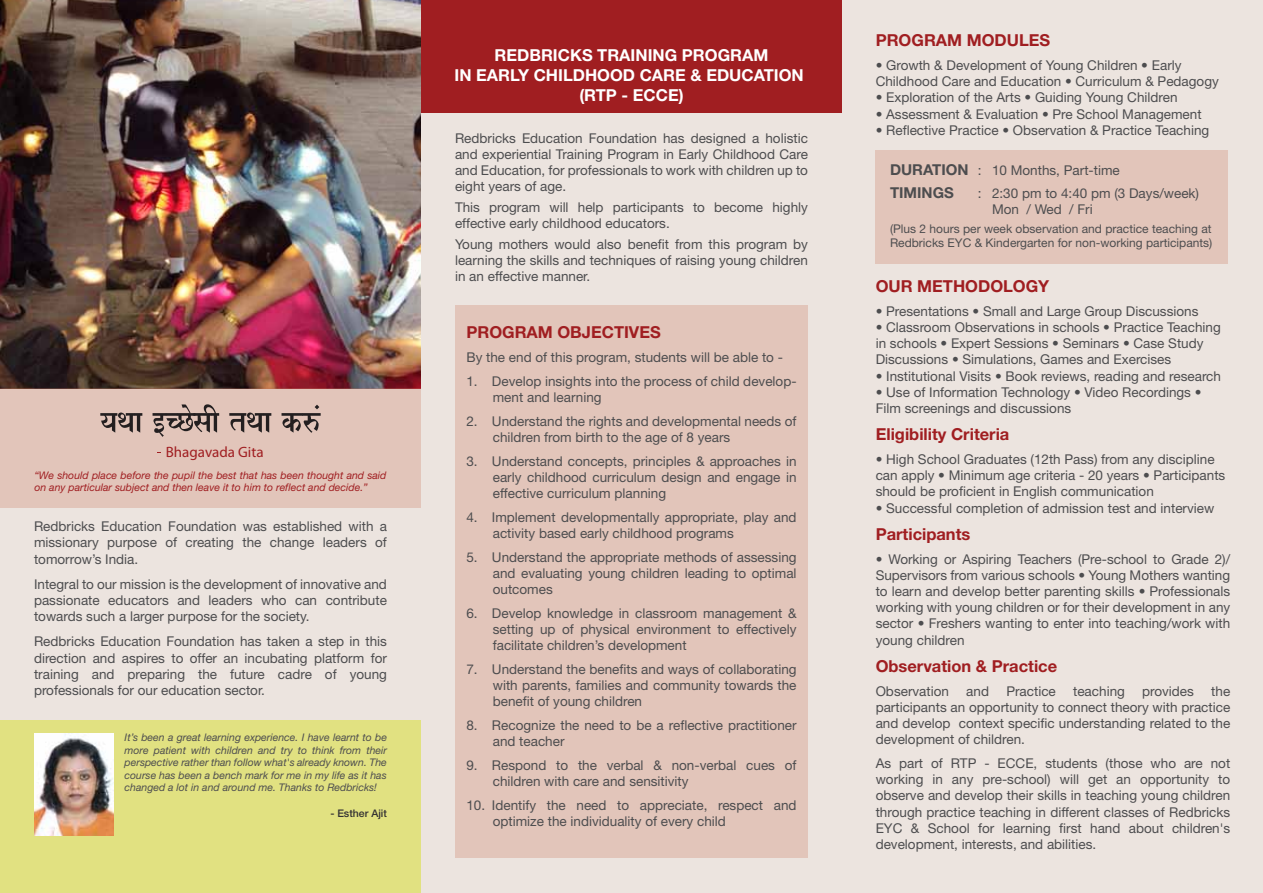
<style>
.page{position:relative;width:1263px;height:893px;background:#ece4df}
.page>*{position:absolute;margin:0;border:0;box-sizing:border-box;transform-origin:0 0}
.t1{font:700 16.5px "Helvetica Neue";color:#a01e21}
.t2{font:700 16.5px/19.8px "Helvetica Neue";color:#fff;text-align:center}
.t3{font:15px "Myriad Pro";color:#a01e21}
.t4{font:700 15px "Helvetica Neue";color:#4d4d4f}
.t5{font:13.5px/16.2px "Helvetica Neue";color:#4d4d4f;text-align:justify}
.t6{font:12px/14.4px "Helvetica Neue";color:#4d4d4f}
.t7{font:italic 10.5px/12.6px "Helvetica Neue";color:#4d4d4f;text-align:justify}
.t8{font:italic 10.5px/12.6px "Helvetica Neue";color:#a01e21}
.t9{font:500 10.5px "Helvetica Neue";color:#333132}
.s1{font-weight:700;font-size:15px}
</style>
<div class="page">
<img style="left:0;top:0;width:421px;height:388px">
<div style="left:0;top:388px;width:421px;height:119px;background:#e2c5ba"></div>
<svg style="left:100px;top:413px;width:42px;height:20px"></svg>
<svg style="left:153px;top:404px;width:66px;height:33px"></svg>
<svg style="left:229px;top:413px;width:42px;height:20px"></svg>
<svg style="left:281px;top:405px;width:40px;height:28px"></svg>
<div style="left:421px;top:0;width:421px;height:113px;background:#a01e21"></div>
<div style="left:0;top:721px;width:421px;height:172px;background:#e1e181"></div>
<img style="left:35px;top:734px;width:79px;height:102px">
<div style="left:875px;top:150px;width:353px;height:113px;background:#e2c5ba"></div>
<div style="left:455px;top:305px;width:353px;height:553px;background:#e2c5ba"></div>
<p class="t3" style="left:166px;top:442px;width:99px">Bhagavada Gita</p>
<p class="t8" style="left:35px;top:469px;width:353px">“We should place before the pupil the best that has been thought and said on any particular subject and then leave it to him to reflect and decide.”</p>
<p class="t5" style="left:34px;top:518px;width:354px">Redbricks Education Foundation was established with a missionary purpose of creating the change leaders of tomorrow’s India.</p>
<p class="t5" style="left:34px;top:576px;width:354px">Integral to our mission is the development of innovative and passionate educators and leaders who can contribute towards such a larger purpose for the society.</p>
<p class="t5" style="left:34px;top:633px;width:354px">Redbricks Education Foundation has taken a step in this direction and aspires to offer an incubating platform for training and preparing the future cadre of young professionals for our education sector.</p>
<p class="t7" style="left:125px;top:731px;width:264px">It’s been a great learning experience. I have learnt to be more patient with children and try to think from their perspective rather than follow what's already known. The course has been a bench mark for me in my life as it has changed a lot in and around me. Thanks to Redbricks!</p>
<p class="t9" style="left:330px;top:807px;width:58px">- Esther Ajit</p>
<p class="t2" style="left:454px;top:45px;width:351px">REDBRICKS TRAINING PROGRAM<br>IN EARLY CHILDHOOD CARE &amp; EDUCATION (RTP - ECCE)</p>
<p class="t5" style="left:455px;top:129px;width:354px">Redbricks Education Foundation has designed a holistic and experiential Training Program in Early Childhood Care and Education, for professionals to work with children up to eight years of age.</p>
<p class="t5" style="left:455px;top:199px;width:354px">This program will help participants to become highly effective early childhood educators.</p>
<p class="t5" style="left:455px;top:236px;width:354px">Young mothers would also benefit from this program by learning the skills and techniques of raising young children in an effective manner.</p>
<p class="t1" style="left:466px;top:322px;width:196px">PROGRAM OBJECTIVES</p>
<p class="t5" style="left:466px;top:349px;width:318px">By the end of this program, students will be able to -</p>
<p class="t5" style="left:493px;top:373px;width:305px;text-indent:-26px">1. Develop insights into the process of child develop&shy;ment and learning</p>
<p class="t5" style="left:493px;top:413px;width:305px;text-indent:-26px">2. Understand the rights and developmental needs of children from birth to the age of 8 years</p>
<p class="t5" style="left:493px;top:452px;width:305px;text-indent:-26px">3. Understand concepts, principles &amp; approaches in early childhood curriculum design and engage in effective curriculum planning</p>
<p class="t5" style="left:493px;top:509px;width:305px;text-indent:-26px">4. Implement developmentally appropriate, play and activity based early childhood programs</p>
<p class="t5" style="left:493px;top:548px;width:305px;text-indent:-26px">5. Understand the appropriate methods of assessing and evaluating young children leading to optimal outcomes</p>
<p class="t5" style="left:493px;top:605px;width:305px;text-indent:-26px">6. Develop knowledge in classroom management &amp; setting up of physical environment to effectively facilitate children’s development</p>
<p class="t5" style="left:493px;top:661px;width:305px;text-indent:-26px">7. Understand the benefits and ways of collaborating with parents, families and community towards the benefit of young children</p>
<p class="t5" style="left:493px;top:717px;width:305px;text-indent:-26px">8. Recognize the need to be a reflective practitioner and teacher</p>
<p class="t5" style="left:493px;top:757px;width:305px;text-indent:-26px">9. Respond to the verbal &amp; non-verbal cues of children with care and sensitivity</p>
<p class="t5" style="left:493px;top:797px;width:305px;text-indent:-26px">10. Identify the need to appreciate, respect and optimize the individuality of every child</p>
<p class="t1" style="left:876px;top:30px;width:176px">PROGRAM MODULES</p>
<p class="t5" style="left:876px;top:57px;width:345px">• Growth &amp; Development of Young Children • Early<br>Childhood Care and Education • Curriculum &amp; Pedagogy</p>
<p class="t5" style="left:876px;top:89px;width:303px">• Exploration of the Arts • Guiding Young Children</p>
<p class="t5" style="left:876px;top:105px;width:327px">• Assessment &amp; Evaluation • Pre School Management</p>
<p class="t5" style="left:876px;top:122px;width:335px">• Reflective Practice • Observation &amp; Practice Teaching</p>
<p class="t5" style="left:890px;top:162px;width:231px"><span class="s1">DURATION</span> : 10 Months, Part-time</p>
<p class="t4" style="left:890px;top:183px;width:65px">TIMINGS</p>
<p class="t5" style="left:992px;top:184px;width:209px;text-indent:-14px">: 2:30 pm to 4:40 pm (3 Days/week)<br>Mon / Wed / Fri</p>
<p class="t6" style="left:890px;top:221px;width:324px">(Plus 2 hours per week observation and practice teaching at<br>Redbricks EYC &amp; Kindergarten for non-working participants)</p>
<p class="t1" style="left:876px;top:276px;width:175px">OUR METHODOLOGY</p>
<p class="t5" style="left:876px;top:303px;width:324px">• Presentations • Small and Large Group Discussions</p>
<p class="t5" style="left:876px;top:319px;width:347px;text-align:left">• Classroom Observations in schools • Practice Teaching in schools • Expert Sessions • Seminars • Case Study<br>Discussions • Simulations, Games and Exercises</p>
<p class="t5" style="left:876px;top:367px;width:347px">• Institutional Visits • Book reviews, reading and research</p>
<p class="t5" style="left:876px;top:384px;width:327px">• Use of Information Technology • Video Recordings •<br>Film screenings and discussions</p>
<p class="t1" style="left:876px;top:424px;width:135px">Eligibility Criteria</p>
<p class="t5" style="left:876px;top:451px;width:351px;text-align:left">• High School Graduates (12th Pass) from any discipline can apply • Minimum age criteria - 20 years • Participants should be proficient in English communication</p>
<p class="t5" style="left:876px;top:499px;width:340px">• Successful completion of admission test and interview</p>
<p class="t1" style="left:876px;top:524px;width:96px">Participants</p>
<p class="t5" style="left:876px;top:550px;width:356px">• Working or Aspiring Teachers (Pre-school to Grade 2)/ Supervisors from various schools • Young Mothers wanting to learn and develop better parenting skills • Professionals working with young children or for their development in any sector • Freshers wanting to enter into teaching/work with young children</p>
<p class="t1" style="left:876px;top:656px;width:183px">Observation &amp; Practice</p>
<p class="t5" style="left:876px;top:682px;width:75px">Observation</p>
<p class="t5" style="left:966px;top:682px;width:24px">and</p>
<p class="t5" style="left:1006px;top:682px;width:51px">Practice</p>
<p class="t5" style="left:1073px;top:682px;width:53px">teaching</p>
<p class="t5" style="left:1142px;top:682px;width:53px">provides</p>
<p class="t5" style="left:876px;top:682px;width:356px;text-indent:336px">the participants an opportunity to connect theory with practice and develop context specific understanding related to the development of children.</p>
<p class="t5" style="left:876px;top:755px;width:356px">As part of RTP - ECCE, students (those who are not working in any pre-school) will get an opportunity to observe and develop their skills in teaching young children through practice teaching in different classes of Redbricks EYC &amp; School for learning first hand about children's development, interests, and abilities.</p>
</div>
